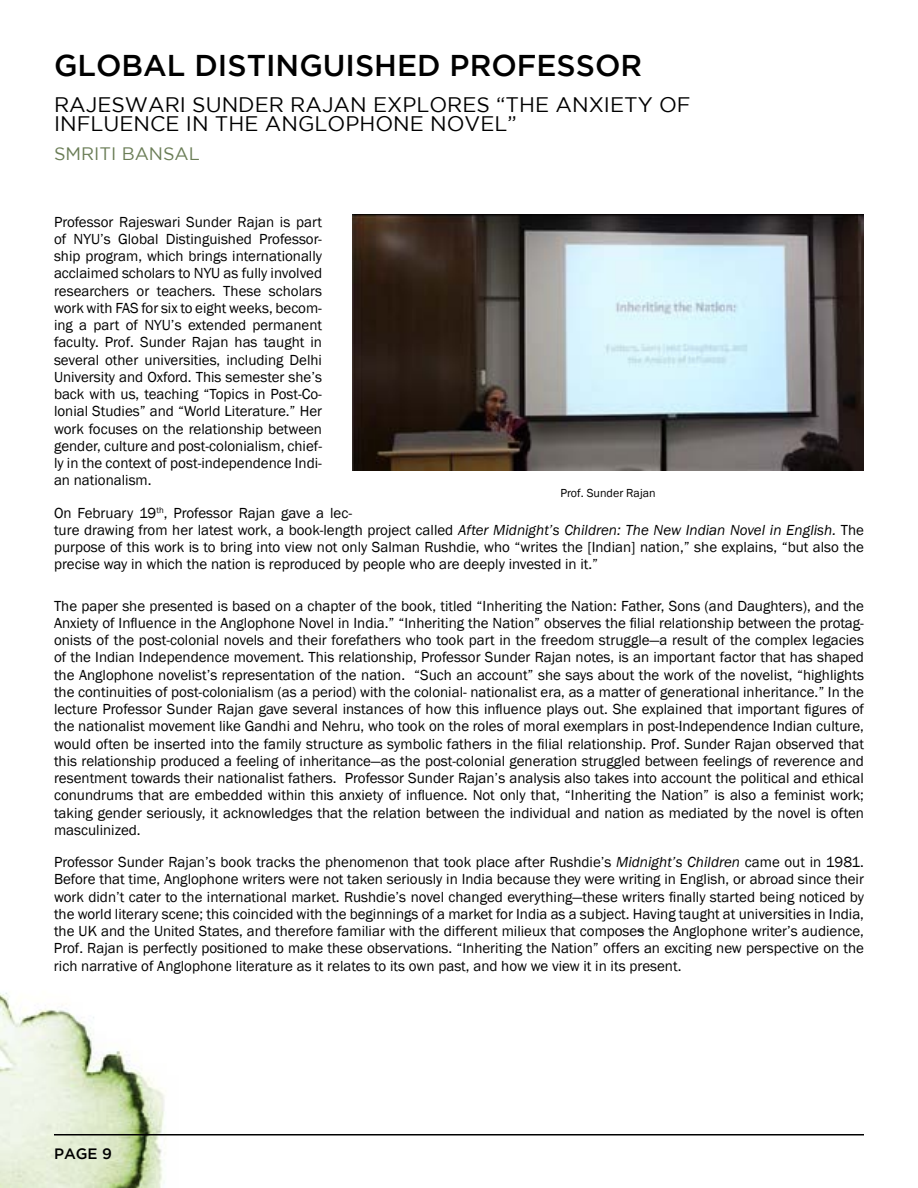
<style>
.page{position:relative;width:918px;height:1188px;background:#fff}
.page>*{position:absolute;margin:0;border:0;box-sizing:border-box;transform-origin:0 0}
.t1{font:500 30px "Gotham";color:#000}
.t2{font:21px/19.2px "Gotham";color:#000}
.t3{font:18px "Gotham";color:#6a7d56}
.t4{font:15px/17.2px "Franklin Gothic";color:#000;text-align:justify}
.t5{font:500 15px "Gotham";color:#000}
.t6{font:12px "Franklin Gothic";color:#000}
.s1{font-style:italic}
</style>
<div class="page">
<img style="left:0;top:992px;width:165px;height:196px">
<hr style="left:54px;top:1134px;width:810px;height:2px;background:#000">
<img style="left:352px;top:215px;width:512px;height:256px">
<h1 class="t1" style="left:54px;top:48px;width:590px">GLOBAL DISTINGUISHED PROFESSOR</h1>
<h2 class="t2" style="left:54px;top:95px;width:638px">RAJESWARI SUNDER RAJAN EXPLORES “THE ANXIETY OF<br>INFLUENCE IN THE ANGLOPHONE NOVEL”</h2>
<p class="t3" style="left:54px;top:144px;width:148px">SMRITI BANSAL</p>
<p class="t4" style="left:54px;top:213px;width:270px">Professor Rajeswari Sunder Rajan is part of NYU’s Global Distinguished Professor&shy;ship program, which brings internationally acclaimed scholars to NYU as fully involved researchers or teachers. These scholars work with FAS for six to eight weeks, becom&shy;ing a part of NYU’s extended permanent faculty. Prof. Sunder Rajan has taught in several other universities, including Delhi University and Oxford. This semester she’s back with us, teaching “Topics in Post-Co&shy;lonial Studies” and “World Literature.” Her work focuses on the relationship between gender, culture and post-colonialism, chief&shy;ly in the context of post-independence Indi&shy;an nationalism.</p>
<p class="t4" style="left:54px;top:504px;width:812px;text-align:left">On February 19<sup>th</sup>, Professor Rajan gave a lec-<br>ture drawing from her latest work, a book-length project called <span class="s1">After Midnight’s Children: The New Indian Novel in English.</span> The purpose of this work is to bring into view not only Salman Rushdie, who “writes the [Indian] nation,” she explains, “but also the precise way in which the nation is reproduced by people who are deeply invested in it.”</p>
<p class="t4" style="left:54px;top:597px;width:812px">The paper she presented is based on a chapter of the book, titled “Inheriting the Nation: Father, Sons (and Daughters), and the Anxiety of Influence in the Anglophone Novel in India.” “Inheriting the Nation” observes the filial relationship between the protag&shy;onists of the post-colonial novels and their forefathers who took part in the freedom struggle—a result of the complex legacies of the Indian Independence movement. This relationship, Professor Sunder Rajan notes, is an important factor that has shaped the Anglophone novelist’s representation of the nation. “Such an account” she says about the work of the novelist, “highlights the continuities of post-colonialism (as a period) with the colonial- nationalist era, as a matter of generational inheritance.” In the lecture Professor Sunder Rajan gave several instances of how this influence plays out. She explained that important figures of the nationalist movement like Gandhi and Nehru, who took on the roles of moral exemplars in post-Independence Indian culture, would often be inserted into the family structure as symbolic fathers in the filial relationship. Prof. Sunder Rajan observed that this relationship produced a feeling of inheritance—as the post-colonial generation struggled between feelings of reverence and resentment towards their nationalist fathers. Professor Sunder Rajan’s analysis also takes into account the political and ethical conundrums that are embedded within this anxiety of influence. Not only that, “Inheriting the Nation” is also a feminist work; taking gender seriously, it acknowledges that the relation between the individual and nation as mediated by the novel is often masculinized.</p>
<p class="t4" style="left:54px;top:854px;width:812px">Professor Sunder Rajan’s book tracks the phenomenon that took place after Rushdie’s <span class="s1">Midnight’s Children</span> came out in 1981.<br>Before that time, Anglophone writers were not taken seriously in India because they were writing in English, or abroad since their work didn’t cater to the international market. Rushdie’s novel changed everything—these writers finally started being noticed by the world literary scene; this coincided with the beginnings of a market for India as a subject. Having taught at universities in India, the UK and the United States, and therefore familiar with the different milieux that composes the Anglophone writer’s audience, Prof. Rajan is perfectly positioned to make these observations. “Inheriting the Nation” offers an exciting new perspective on the rich narrative of Anglophone literature as it relates to its own past, and how we view it in its present.</p>
<p class="t6" style="left:561px;top:486px;width:97px">Prof. Sunder Rajan</p>
<p class="t5" style="left:54px;top:1145px;width:60px">PAGE 9</p>
</div>
